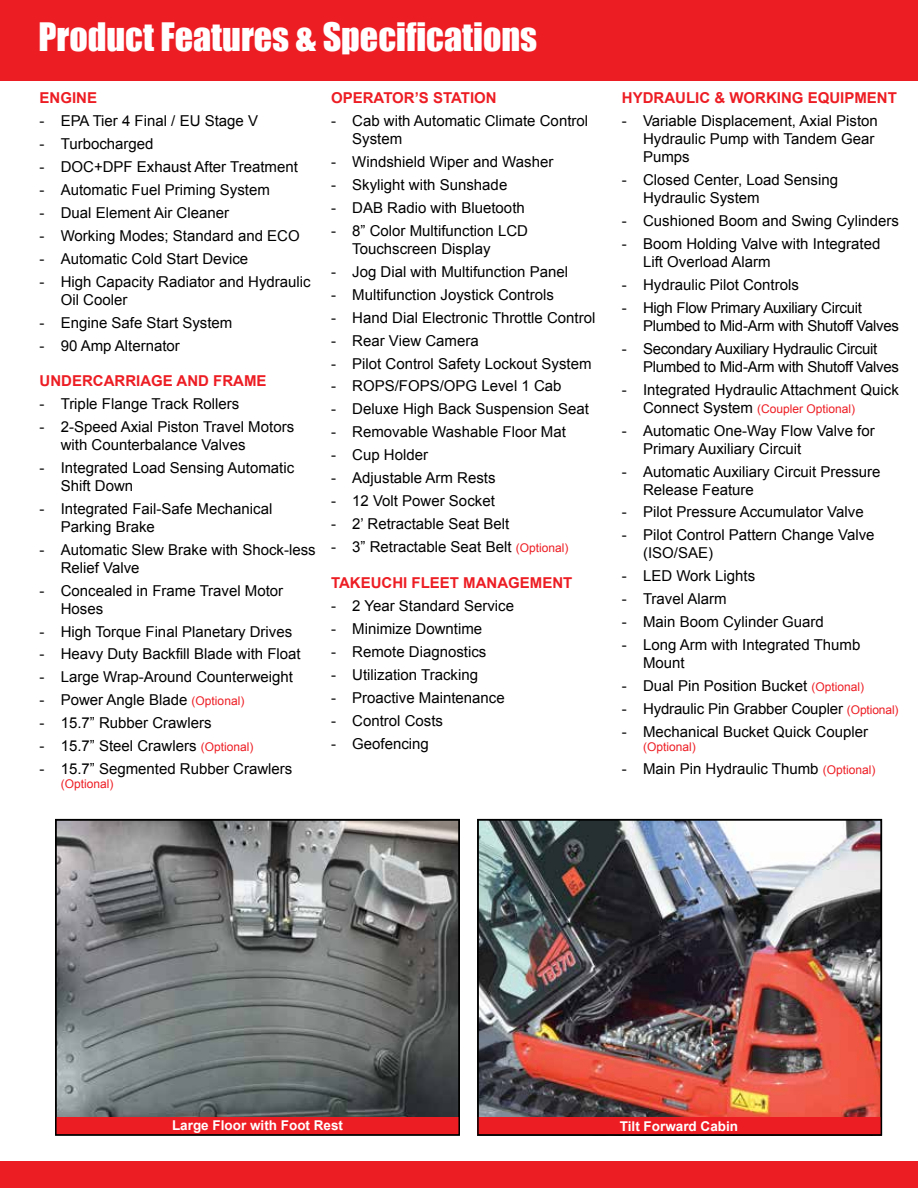
<style>
.page{position:relative;width:918px;height:1188px;background:#fff}
.page>*{position:absolute;margin:0;border:0;box-sizing:border-box;transform-origin:0 0}
.t1{font:36px "Impact";color:#fff}
.t2{font:15px/18px "Arial";color:#000}
.t3{font:15px/18px "Arial";letter-spacing:-.02em;color:#000}
.t4{font:700 15px "Arial";color:#ed1d24}
.t5{font:700 13.5px "Arial";color:#fff}
.t6{font:12px "Arial";color:#ed1d24}
.s1{font-size:12px;color:#ed1d24}
.s2{font-size:15px;color:#000}
</style>
<div class="page">
<div style="left:0;top:1161px;width:918px;height:27px;background:#ed1d24"></div>
<div style="left:0;top:0;width:918px;height:81px;background:#ed1d24"></div>
<img style="left:480px;top:822px;width:399px;height:295px">
<div style="left:477px;top:1117px;width:404px;height:18px;background:#ed1d24"></div>
<div style="left:477px;top:819px;width:405px;height:317px;border:2px solid #000"></div>
<img style="left:58px;top:822px;width:399px;height:295px">
<div style="left:57px;top:1117px;width:402px;height:17px;background:#ed1d24"></div>
<div style="left:55px;top:819px;width:405px;height:317px;border:2px solid #000"></div>
<h1 class="t1" style="left:38px;top:9px;width:500px">Product Features &amp; Specifications</h1>
<p class="t4" style="left:40px;top:88px;width:59px">ENGINE</p>
<p class="t2" style="left:40px;top:112px;width:220px">- EPA Tier 4 Final / EU Stage V</p>
<p class="t2" style="left:40px;top:135px;width:115px">- Turbocharged</p>
<p class="t2" style="left:40px;top:158px;width:260px">- DOC+DPF Exhaust After Treatment</p>
<p class="t2" style="left:40px;top:181px;width:232px">- Automatic Fuel Priming System</p>
<p class="t2" style="left:40px;top:204px;width:191px">- Dual Element Air Cleaner</p>
<p class="t2" style="left:40px;top:227px;width:262px">- Working Modes; Standard and ECO</p>
<p class="t2" style="left:40px;top:250px;width:210px">- Automatic Cold Start Device</p>
<p class="t2" style="left:61px;top:273px;width:252px;text-indent:-21px">- High Capacity Radiator and Hydraulic<br>Oil Cooler</p>
<p class="t2" style="left:40px;top:314px;width:194px">- Engine Safe Start System</p>
<p class="t2" style="left:40px;top:336px;width:142px">- 90 Amp Alternator</p>
<p class="t4" style="left:40px;top:371px;width:228px">UNDERCARRIAGE AND FRAME</p>
<p class="t2" style="left:40px;top:395px;width:201px">- Triple Flange Track Rollers</p>
<p class="t2" style="left:61px;top:418px;width:235px;text-indent:-21px">- 2-Speed Axial Piston Travel Motors with Counterbalance Valves</p>
<p class="t2" style="left:61px;top:459px;width:235px;text-indent:-21px">- Integrated Load Sensing Automatic<br>Shift Down</p>
<p class="t2" style="left:61px;top:500px;width:213px;text-indent:-21px">- Integrated Fail-Safe Mechanical<br>Parking Brake</p>
<p class="t2" style="left:61px;top:541px;width:257px;text-indent:-21px">- Automatic Slew Brake with Shock-less<br>Relief Valve</p>
<p class="t2" style="left:61px;top:582px;width:224px;text-indent:-21px">- Concealed in Frame Travel Motor<br>Hoses</p>
<p class="t2" style="left:40px;top:622px;width:254px">- High Torque Final Planetary Drives</p>
<p class="t2" style="left:40px;top:645px;width:263px">- Heavy Duty Backfill Blade with Float</p>
<p class="t2" style="left:40px;top:668px;width:255px">- Large Wrap-Around Counterweight</p>
<p class="t2" style="left:40px;top:691px;width:206px">- Power Angle Blade <span class="s1">(Optional)</span></p>
<p class="t2" style="left:40px;top:714px;width:174px">- 15.7” Rubber Crawlers</p>
<p class="t2" style="left:40px;top:737px;width:215px">- 15.7” Steel Crawlers <span class="s1">(Optional)</span></p>
<p class="t2" style="left:40px;top:760px;width:254px">- 15.7” Segmented Rubber Crawlers</p>
<p class="t6" style="left:61px;top:776px;width:54px">(Optional)</p>
<p class="t4" style="left:331px;top:88px;width:167px">OPERATOR’S STATION</p>
<p class="t2" style="left:352px;top:112px;width:237px;text-indent:-21px">- Cab with Automatic Climate Control<br>System</p>
<p class="t2" style="left:331px;top:153px;width:224px">- Windshield Wiper and Washer</p>
<p class="t2" style="left:331px;top:176px;width:178px">- Skylight with Sunshade</p>
<p class="t2" style="left:331px;top:199px;width:195px">- DAB Radio with Bluetooth</p>
<p class="t2" style="left:352px;top:222px;width:177px;text-indent:-21px">- 8” Color Multifunction LCD<br>Touchscreen Display</p>
<p class="t2" style="left:331px;top:263px;width:239px">- Jog Dial with Multifunction Panel</p>
<p class="t2" style="left:331px;top:286px;width:224px">- Multifunction Joystick Controls</p>
<p class="t2" style="left:331px;top:309px;width:266px">- Hand Dial Electronic Throttle Control</p>
<p class="t2" style="left:331px;top:332px;width:149px">- Rear View Camera</p>
<p class="t2" style="left:331px;top:354px;width:262px">- Pilot Control Safety Lockout System</p>
<p class="t2" style="left:331px;top:377px;width:232px">- ROPS/FOPS/OPG Level 1 Cab</p>
<p class="t2" style="left:331px;top:400px;width:259px">- Deluxe High Back Suspension Seat</p>
<p class="t2" style="left:331px;top:423px;width:236px">- Removable Washable Floor Mat</p>
<p class="t2" style="left:331px;top:446px;width:99px">- Cup Holder</p>
<p class="t2" style="left:331px;top:469px;width:166px">- Adjustable Arm Rests</p>
<p class="t2" style="left:331px;top:492px;width:165px">- 12 Volt Power Socket</p>
<p class="t2" style="left:331px;top:515px;width:180px">- 2’ Retractable Seat Belt</p>
<p class="t2" style="left:331px;top:538px;width:239px">- 3” Retractable Seat Belt <span class="s1">(Optional)</span></p>
<p class="t4" style="left:331px;top:573px;width:243px">TAKEUCHI FLEET MANAGEMENT</p>
<p class="t2" style="left:331px;top:597px;width:184px">- 2 Year Standard Service</p>
<p class="t2" style="left:331px;top:620px;width:153px">- Minimize Downtime</p>
<p class="t2" style="left:331px;top:643px;width:157px">- Remote Diagnostics</p>
<p class="t2" style="left:331px;top:666px;width:149px">- Utilization Tracking</p>
<p class="t2" style="left:331px;top:689px;width:175px">- Proactive Maintenance</p>
<p class="t2" style="left:331px;top:712px;width:114px">- Control Costs</p>
<p class="t2" style="left:331px;top:735px;width:99px">- Geofencing</p>
<p class="t4" style="left:622px;top:88px;width:276px">HYDRAULIC &amp; WORKING EQUIPMENT</p>
<p class="t2" style="left:643px;top:112px;width:236px;text-indent:-21px">- Variable Displacement, Axial Piston<br>Hydraulic Pump with Tandem Gear<br>Pumps</p>
<p class="t2" style="left:643px;top:171px;width:197px;text-indent:-21px">- Closed Center, Load Sensing<br>Hydraulic System</p>
<p class="t2" style="left:622px;top:212px;width:279px">- Cushioned Boom and Swing Cylinders</p>
<p class="t2" style="left:643px;top:235px;width:239px;text-indent:-21px">- Boom Holding Valve with Integrated<br>Lift Overload Alarm</p>
<p class="t2" style="left:622px;top:276px;width:179px">- Hydraulic Pilot Controls</p>
<p class="t3" style="left:643px;top:299px;width:257px;text-indent:-21px">- High Flow Primary Auxiliary Circuit<br>Plumbed to Mid-Arm with Shutoff Valves</p>
<p class="t3" style="left:643px;top:340px;width:257px;text-indent:-21px">- Secondary Auxiliary Hydraulic Circuit<br>Plumbed to Mid-Arm with Shutoff Valves</p>
<p class="t2" style="left:622px;top:381px;width:279px">- Integrated Hydraulic Attachment Quick</p>
<p class="t6" style="left:643px;top:401px;width:214px"><span class="s2">Connect System</span> (Coupler Optional)</p>
<p class="t2" style="left:643px;top:422px;width:233px;text-indent:-21px">- Automatic One-Way Flow Valve for<br>Primary Auxiliary Circuit</p>
<p class="t2" style="left:643px;top:462px;width:239px;text-indent:-21px">- Automatic Auxiliary Circuit Pressure<br>Release Feature</p>
<p class="t2" style="left:622px;top:503px;width:243px">‑ Pilot Pressure Accumulator Valve</p>
<p class="t2" style="left:643px;top:526px;width:233px;text-indent:-21px">- Pilot Control Pattern Change Valve (ISO/SAE)</p>
<p class="t2" style="left:622px;top:567px;width:135px">- LED Work Lights</p>
<p class="t2" style="left:622px;top:590px;width:106px">- Travel Alarm</p>
<p class="t2" style="left:622px;top:613px;width:204px">- Main Boom Cylinder Guard</p>
<p class="t2" style="left:643px;top:636px;width:219px;text-indent:-21px">- Long Arm with Integrated Thumb<br>Mount</p>
<p class="t2" style="left:622px;top:677px;width:244px">- Dual Pin Position Bucket <span class="s1">(Optional)</span></p>
<p class="t2" style="left:622px;top:700px;width:278px">- Hydraulic Pin Grabber Coupler <span class="s1">(Optional)</span></p>
<p class="t2" style="left:622px;top:723px;width:248px">- Mechanical Bucket Quick Coupler</p>
<p class="t6" style="left:643px;top:739px;width:54px">(Optional)</p>
<p class="t2" style="left:622px;top:760px;width:255px">- Main Pin Hydraulic Thumb <span class="s1">(Optional)</span></p>
<p class="t5" style="left:172px;top:1117px;width:173px">Large Floor with Foot Rest</p>
<p class="t5" style="left:620px;top:1117px;width:120px">Tilt Forward Cabin</p>
</div>
